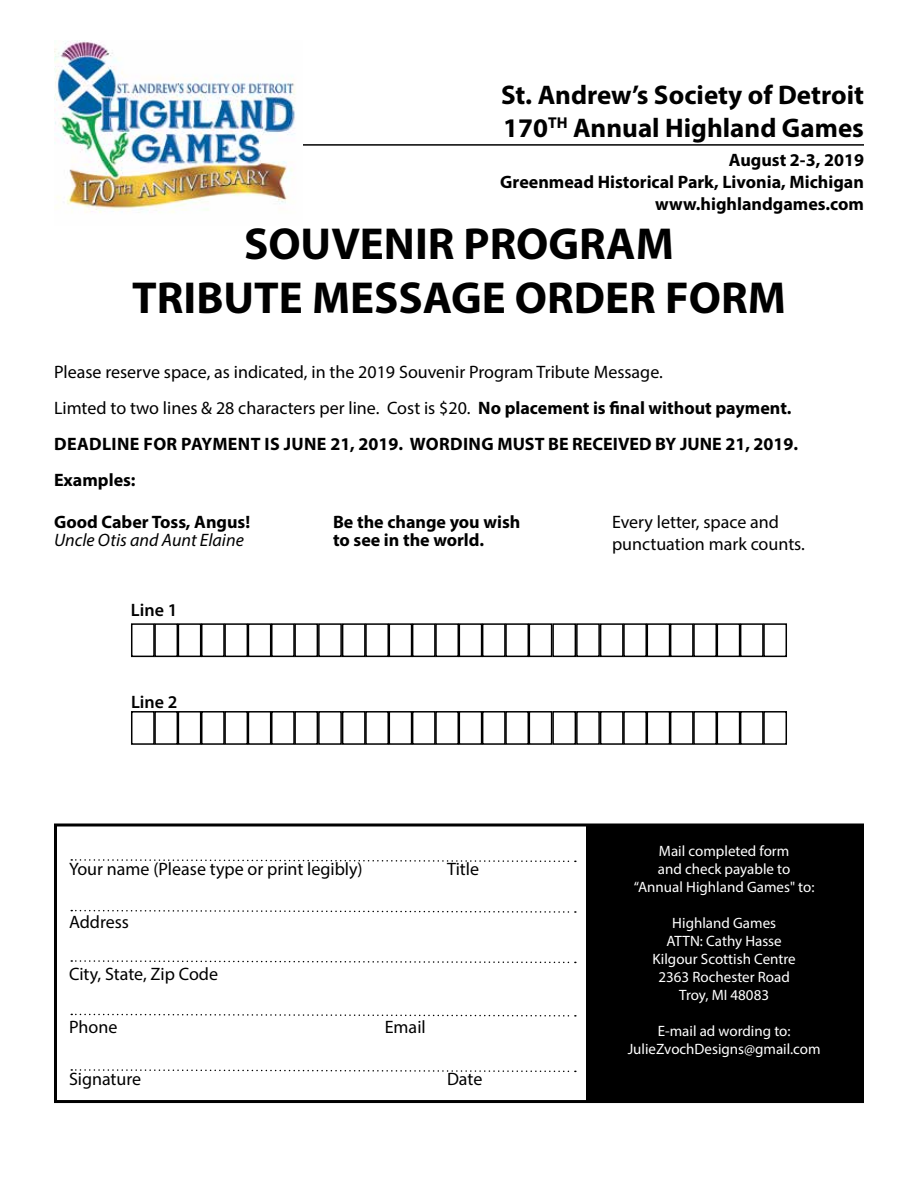
<style>
.page{position:relative;width:918px;height:1188px;background:#fff}
.page>*{position:absolute;margin:0;border:0;box-sizing:border-box;transform-origin:0 0}
.t1{font:700 45px/54px "Myriad Pro";color:#000;text-align:center}
.t2{font:700 27px/32.4px "Myriad Pro";color:#000}
.t3{font:18px/36px "Myriad Pro";color:#000}
.t4{font:700 18px/21.6px "Myriad Pro";color:#000;text-align:right}
.t5{font:italic 18px "Myriad Pro";color:#000}
.t6{font:600 18px "Myriad Pro";color:#000}
.t7{font:15px/18px "Myriad Pro";color:#fff;text-align:center}
.s1{font-weight:700}
</style>
<div class="page">
<div style="left:54px;top:824px;width:810px;height:279px;border:3px solid #000"></div>
<div style="left:586px;top:827px;width:277px;height:276px;background:#000"></div>
<svg style="left:71px;top:909px;width:505px;height:4px"></svg>
<svg style="left:71px;top:859px;width:505px;height:4px"></svg>
<svg style="left:71px;top:1069px;width:505px;height:4px"></svg>
<svg style="left:71px;top:1013px;width:505px;height:4px"></svg>
<svg style="left:71px;top:960px;width:505px;height:4px"></svg>
<hr style="left:54px;top:144px;width:810px;height:2px;background:#000">
<img style="left:54px;top:40px;width:248px;height:173px">
<div style="left:131px;top:623px;width:24px;height:34px;border:2px solid #000"></div>
<div style="left:154px;top:623px;width:24px;height:34px;border:2px solid #000"></div>
<div style="left:178px;top:623px;width:23px;height:34px;border:2px solid #000"></div>
<div style="left:201px;top:623px;width:24px;height:34px;border:2px solid #000"></div>
<div style="left:224px;top:623px;width:24px;height:34px;border:2px solid #000"></div>
<div style="left:248px;top:623px;width:23px;height:34px;border:2px solid #000"></div>
<div style="left:271px;top:623px;width:24px;height:34px;border:2px solid #000"></div>
<div style="left:294px;top:623px;width:24px;height:34px;border:2px solid #000"></div>
<div style="left:318px;top:623px;width:24px;height:34px;border:2px solid #000"></div>
<div style="left:342px;top:623px;width:24px;height:34px;border:2px solid #000"></div>
<div style="left:365px;top:623px;width:24px;height:34px;border:2px solid #000"></div>
<div style="left:389px;top:623px;width:23px;height:34px;border:2px solid #000"></div>
<div style="left:412px;top:623px;width:24px;height:34px;border:2px solid #000"></div>
<div style="left:435px;top:623px;width:24px;height:34px;border:2px solid #000"></div>
<div style="left:459px;top:623px;width:23px;height:34px;border:2px solid #000"></div>
<div style="left:482px;top:623px;width:24px;height:34px;border:2px solid #000"></div>
<div style="left:505px;top:623px;width:24px;height:34px;border:2px solid #000"></div>
<div style="left:529px;top:623px;width:23px;height:34px;border:2px solid #000"></div>
<div style="left:552px;top:623px;width:24px;height:34px;border:2px solid #000"></div>
<div style="left:576px;top:623px;width:24px;height:34px;border:2px solid #000"></div>
<div style="left:600px;top:623px;width:24px;height:34px;border:2px solid #000"></div>
<div style="left:623px;top:623px;width:24px;height:34px;border:2px solid #000"></div>
<div style="left:647px;top:623px;width:23px;height:34px;border:2px solid #000"></div>
<div style="left:670px;top:623px;width:24px;height:34px;border:2px solid #000"></div>
<div style="left:693px;top:623px;width:24px;height:34px;border:2px solid #000"></div>
<div style="left:717px;top:623px;width:23px;height:34px;border:2px solid #000"></div>
<div style="left:740px;top:623px;width:24px;height:34px;border:2px solid #000"></div>
<div style="left:763px;top:623px;width:24px;height:34px;border:2px solid #000"></div>
<div style="left:131px;top:711px;width:24px;height:34px;border:2px solid #000"></div>
<div style="left:154px;top:711px;width:24px;height:34px;border:2px solid #000"></div>
<div style="left:178px;top:711px;width:23px;height:34px;border:2px solid #000"></div>
<div style="left:201px;top:711px;width:24px;height:34px;border:2px solid #000"></div>
<div style="left:224px;top:711px;width:24px;height:34px;border:2px solid #000"></div>
<div style="left:248px;top:711px;width:23px;height:34px;border:2px solid #000"></div>
<div style="left:271px;top:711px;width:24px;height:34px;border:2px solid #000"></div>
<div style="left:294px;top:711px;width:24px;height:34px;border:2px solid #000"></div>
<div style="left:318px;top:711px;width:24px;height:34px;border:2px solid #000"></div>
<div style="left:342px;top:711px;width:24px;height:34px;border:2px solid #000"></div>
<div style="left:365px;top:711px;width:24px;height:34px;border:2px solid #000"></div>
<div style="left:389px;top:711px;width:23px;height:34px;border:2px solid #000"></div>
<div style="left:412px;top:711px;width:24px;height:34px;border:2px solid #000"></div>
<div style="left:435px;top:711px;width:24px;height:34px;border:2px solid #000"></div>
<div style="left:459px;top:711px;width:23px;height:34px;border:2px solid #000"></div>
<div style="left:482px;top:711px;width:24px;height:34px;border:2px solid #000"></div>
<div style="left:505px;top:711px;width:24px;height:34px;border:2px solid #000"></div>
<div style="left:529px;top:711px;width:23px;height:34px;border:2px solid #000"></div>
<div style="left:552px;top:711px;width:24px;height:34px;border:2px solid #000"></div>
<div style="left:576px;top:711px;width:24px;height:34px;border:2px solid #000"></div>
<div style="left:600px;top:711px;width:24px;height:34px;border:2px solid #000"></div>
<div style="left:623px;top:711px;width:24px;height:34px;border:2px solid #000"></div>
<div style="left:647px;top:711px;width:23px;height:34px;border:2px solid #000"></div>
<div style="left:670px;top:711px;width:24px;height:34px;border:2px solid #000"></div>
<div style="left:693px;top:711px;width:24px;height:34px;border:2px solid #000"></div>
<div style="left:717px;top:711px;width:23px;height:34px;border:2px solid #000"></div>
<div style="left:740px;top:711px;width:24px;height:34px;border:2px solid #000"></div>
<div style="left:763px;top:711px;width:24px;height:34px;border:2px solid #000"></div>
<h2 class="t2" style="left:501px;top:78px;width:364px">St. Andrew’s Society of Detroit<br>170<sup>TH</sup> Annual Highland Games</h2>
<p class="t4" style="left:500px;top:149px;width:365px">August 2-3, 2019<br>Greenmead Historical Park, Livonia, Michigan www.highlandgames.com</p>
<h1 class="t1" style="left:132px;top:216px;width:655px">SOUVENIR PROGRAM<br>TRIBUTE MESSAGE ORDER FORM</h1>
<p class="t3" style="left:54px;top:354px;width:746px">Please reserve space, as indicated, in the 2019 Souvenir Program Tribute Message.<br>Limted to two lines &amp; 28 characters per line. Cost is $20. <span class="s1">No placement is final without payment.<br>DEADLINE FOR PAYMENT IS JUNE 21, 2019. WORDING MUST BE RECEIVED BY JUNE 21, 2019.<br>Examples:</span></p>
<p class="t4" style="left:54px;top:511px;width:198px">Good Caber Toss, Angus!</p>
<p class="t5" style="left:54px;top:529px;width:191px">Uncle Otis and Aunt Elaine</p>
<p class="t6" style="left:131px;top:598px;width:48px">Line 1</p>
<p class="t6" style="left:131px;top:690px;width:48px">Line 2</p>
<p class="t4" style="left:333px;top:512px;width:189px;line-height:18px;text-align:left">Be the change you wish to see in the world.</p>
<p class="t3" style="left:612px;top:511px;width:194px;line-height:21.6px">Every letter, space and punctuation mark counts.</p>
<p class="t3" style="left:69px;top:851px;width:295px">Your name (Please type or print legibly)</p>
<p class="t3" style="left:447px;top:851px;width:34px">Title</p>
<p class="t3" style="left:69px;top:904px;width:62px">Address</p>
<p class="t3" style="left:69px;top:956px;width:151px">City, State, Zip Code</p>
<p class="t3" style="left:69px;top:1009px;width:50px">Phone</p>
<p class="t3" style="left:385px;top:1009px;width:43px">Email</p>
<p class="t3" style="left:69px;top:1061px;width:74px">Signature</p>
<p class="t3" style="left:447px;top:1061px;width:37px">Date</p>
<p class="t7" style="left:634px;top:842px;width:182px">Mail completed form<br>and check payable to “Annual Highland Games" to:</p>
<p class="t7" style="left:653px;top:914px;width:145px">Highland Games<br>ATTN: Cathy Hasse<br>Kilgour Scottish Centre<br>2363 Rochester Road<br>Troy, MI 48083</p>
<p class="t7" style="left:628px;top:1022px;width:194px">E-mail ad wording to:<br>JulieZvochDesigns@gmail.com</p>
</div>
